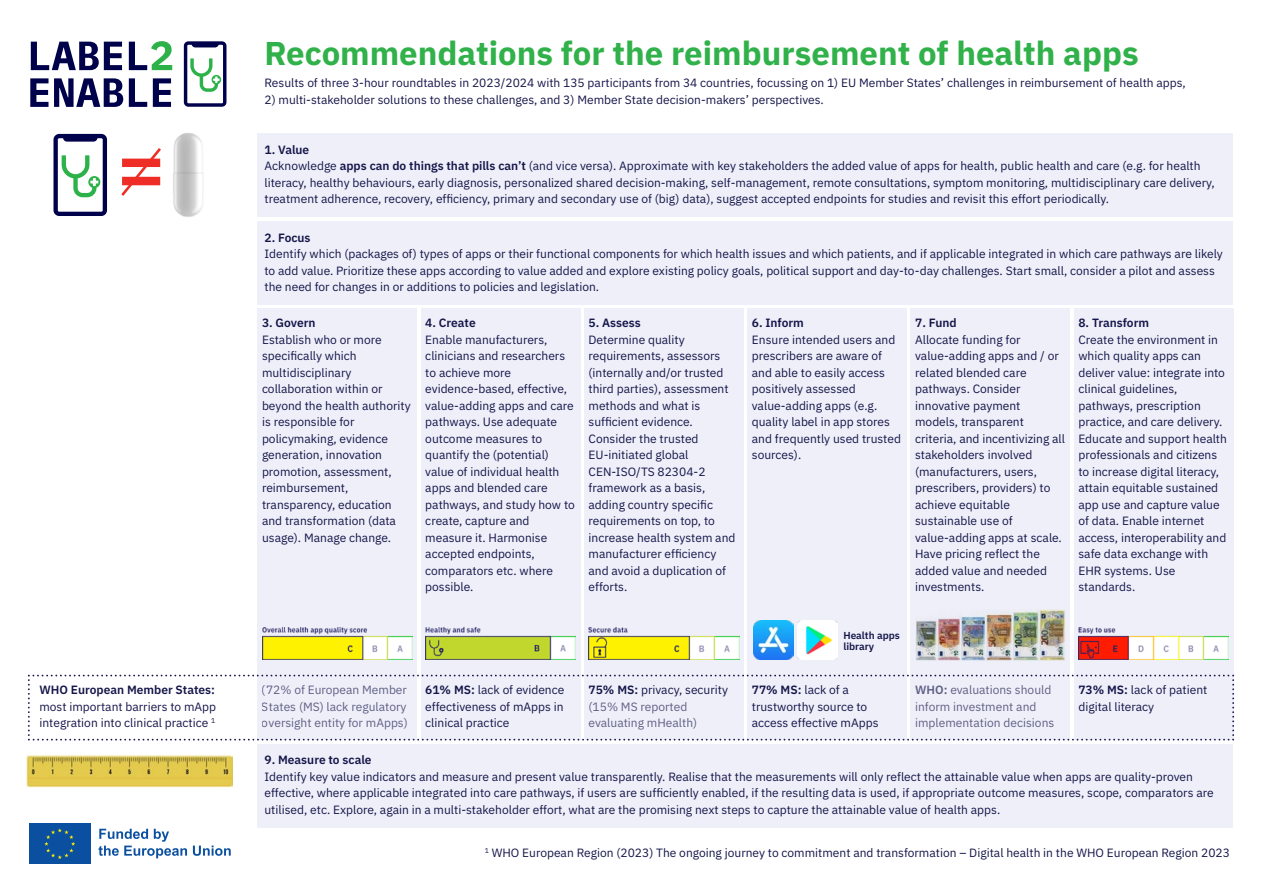
<style>
.page{position:relative;width:1263px;height:893px;background:#fff}
.page>*{position:absolute;margin:0;border:0;box-sizing:border-box;transform-origin:0 0}
.t1{font:700 33px "IBM Plex Sans";color:#30b14a}
.t2{font:12px/16.5px "IBM Plex Sans";color:#141549}
.t3{font:600 12px "IBM Plex Sans";color:#141549}
.t4{font:12px/16.5px "IBM Plex Sans";color:rgb(20 21 73/.66)}
.t5{font:600 10.05px/11.4px "IBM Plex Sans";color:#141549}
.s1{font-weight:600}
.s2{font-weight:600;color:#141549}
.s3{color:#141549}
</style>
<div class="page">
<div style="left:258px;top:309px;width:159px;height:431px;background:#eeeff8"></div>
<div style="left:421px;top:309px;width:159px;height:431px;background:#eeeff8"></div>
<div style="left:584px;top:309px;width:159px;height:431px;background:#eeeff8"></div>
<div style="left:748px;top:309px;width:159px;height:431px;background:#eeeff8"></div>
<div style="left:258px;top:221px;width:975px;height:83px;background:#eeeff8"></div>
<div style="left:258px;top:744px;width:975px;height:84px;background:#eeeff8"></div>
<div style="left:258px;top:133px;width:975px;height:83px;background:#eeeff8"></div>
<div style="left:911px;top:309px;width:159px;height:431px;background:#eeeff8"></div>
<div style="left:1074px;top:309px;width:159px;height:431px;background:#eeeff8"></div>
<svg style="left:28px;top:675px;width:1206px;height:66px"></svg>
<svg style="left:31px;top:42px;width:91px;height:28px"></svg>
<svg style="left:129px;top:41px;width:43px;height:29px"></svg>
<svg style="left:30px;top:78px;width:93px;height:29px"></svg>
<svg style="left:129px;top:78px;width:18px;height:29px"></svg>
<svg style="left:153px;top:78px;width:18px;height:29px"></svg>
<svg style="left:184px;top:41px;width:42px;height:66px"></svg>
<div style="left:28px;top:822px;width:64px;height:43px;background:#0b50a0"></div>
<svg style="left:44px;top:828px;width:31px;height:31px"></svg>
<svg style="left:98px;top:829px;width:89px;height:29px"></svg>
<svg style="left:193px;top:846px;width:38px;height:10px"></svg>
<img style="left:173px;top:133px;width:30px;height:84px">
<svg style="left:53px;top:134px;width:54px;height:82px"></svg>
<svg style="left:121px;top:148px;width:40px;height:48px"></svg>
<img style="left:27px;top:754px;width:205px;height:33px">
<img style="left:589px;top:627px;width:150px;height:32px">
<img style="left:425px;top:627px;width:151px;height:32px">
<img style="left:262px;top:627px;width:150px;height:32px">
<img style="left:1078px;top:627px;width:151px;height:32px">
<img style="left:915px;top:609px;width:151px;height:51px">
<img style="left:754px;top:620px;width:39px;height:39px">
<img style="left:798px;top:620px;width:39px;height:39px">
<p class="t3" style="left:39px;top:681px;width:177px">WHO European Member States:</p>
<p class="t2" style="left:39px;top:697px;width:178px">most important barriers to mApp integration into clinical practice <sup>1</sup></p>
<h1 class="t1" style="left:264px;top:27px;width:876px">Recommendations for the reimbursement of health apps</h1>
<p class="t2" style="left:264px;top:74px;width:923px">Results of three 3-hour roundtables in 2023/2024 with 135 participants from 34 countries, focussing on 1) EU Member States’ challenges in reimbursement of health apps,</p>
<p class="t2" style="left:264px;top:90px;width:561px">2) multi-stakeholder solutions to these challenges, and 3) Member State decision-makers’ perspectives.</p>
<p class="t2" style="left:264px;top:140px;width:952px"><span class="s1">1. Value<br></span>Acknowledge <span class="s1">apps can do things that pills can’t</span> (and vice versa). Approximate with key stakeholders the added value of apps for health, public health and care (e.g. for health literacy, healthy behaviours, early diagnosis, personalized shared decision-making, self-management, remote consultations, symptom monitoring, multidisciplinary care delivery, treatment adherence, recovery, efficiency, primary and secondary use of (big) data), suggest accepted endpoints for studies and revisit this effort periodically.</p>
<p class="t3" style="left:264px;top:228px;width:48px">2. Focus</p>
<p class="t2" style="left:264px;top:245px;width:960px">Identify which (packages of) types of apps or their functional components for which health issues and which patients, and if applicable integrated in which care pathways are likely to add value. Prioritize these apps according to value added and explore existing policy goals, political support and day-to-day challenges. Start small, consider a pilot and assess the need for changes in or additions to policies and legislation.</p>
<p class="t3" style="left:262px;top:314px;width:55px">3. Govern</p>
<p class="t2" style="left:262px;top:330px;width:150px">Establish who or more specifically which multidisciplinary collaboration within or beyond the health authority is responsible for policymaking, evidence generation, innovation promotion, assessment, reimbursement, transparency, education and transformation (data usage). Manage change.</p>
<p class="t3" style="left:425px;top:314px;width:52px">4. Create</p>
<p class="t2" style="left:425px;top:330px;width:151px">Enable manufacturers, clinicians and researchers to achieve more evidence-based, effective, value-adding apps and care pathways. Use adequate outcome measures to quantify the (potential) value of individual health apps and blended care pathways, and study how to create, capture and measure it. Harmonise accepted endpoints, comparators etc. where possible.</p>
<p class="t3" style="left:589px;top:314px;width:54px">5. Assess</p>
<p class="t2" style="left:589px;top:330px;width:148px">Determine quality requirements, assessors (internally and/or trusted third parties), assessment methods and what is sufficient evidence.<br>Consider the trusted<br>EU-initiated global<br>CEN-ISO/TS 82304-2 framework as a basis, adding country specific requirements on top, to increase health system and manufacturer efficiency and avoid a duplication of efforts.</p>
<p class="t3" style="left:752px;top:314px;width:54px">6. Inform</p>
<p class="t2" style="left:752px;top:330px;width:151px">Ensure intended users and prescribers are aware of and able to easily access positively assessed value-adding apps (e.g. quality label in app stores and frequently used trusted sources).</p>
<p class="t3" style="left:915px;top:314px;width:43px">7. Fund</p>
<p class="t2" style="left:915px;top:330px;width:151px">Allocate funding for value-adding apps and / or related blended care pathways. Consider innovative payment models, transparent criteria, and incentivizing all stakeholders involved (manufacturers, users, prescribers, providers) to achieve equitable sustainable use of value-adding apps at scale.<br>Have pricing reflect the added value and needed investments.</p>
<p class="t3" style="left:1078px;top:314px;width:72px">8. Transform</p>
<p class="t2" style="left:1078px;top:330px;width:150px">Create the environment in which quality apps can deliver value: integrate into clinical guidelines, pathways, prescription practice, and care delivery.<br>Educate and support health professionals and citizens to increase digital literacy, attain equitable sustained app use and capture value of data. Enable internet access, interoperability and safe data exchange with<br>EHR systems. Use standards.</p>
<p class="t5" style="left:843px;top:629px;width:58px">Health apps library</p>
<p class="t2" style="left:262px;top:681px;width:147px;text-align:justify">(72% of European Member States (MS) lack regulatory oversight entity for mApps)</p>
<p class="t2" style="left:425px;top:681px;width:141px;text-align:justify"><span class="s1">61% MS:</span> lack of evidence effectiveness of mApps in clinical practice</p>
<p class="t4" style="left:589px;top:681px;width:141px"><span class="s2">75% MS:</span> <span class="s3">privacy, security </span>(15% MS reported evaluating mHealth)</p>
<p class="t2" style="left:752px;top:681px;width:128px"><span class="s1">77% MS:</span> lack of a trustworthy source to access effective mApps</p>
<p class="t2" style="left:915px;top:681px;width:141px"><span class="s1">WHO:</span> evaluations should inform investment and implementation decisions</p>
<p class="t2" style="left:1078px;top:681px;width:130px"><span class="s1">73% MS:</span> lack of patient digital literacy</p>
<p class="t3" style="left:264px;top:750px;width:109px">9. Measure to scale</p>
<p class="t2" style="left:264px;top:767px;width:951px">Identify key value indicators and measure and present value transparently. Realise that the measurements will only reflect the attainable value when apps are quality-proven effective, where applicable integrated into care pathways, if users are sufficiently enabled, if the resulting data is used, if appropriate outcome measures, scope, comparators are utilised, etc. Explore, again in a multi-stakeholder effort, what are the promising next steps to capture the attainable value of health apps.</p>
<p class="t2" style="left:485px;top:843px;width:747px"><sup>1</sup> WHO European Region (2023) The ongoing journey to commitment and transformation – Digital health in the WHO European Region 2023</p>
</div>
